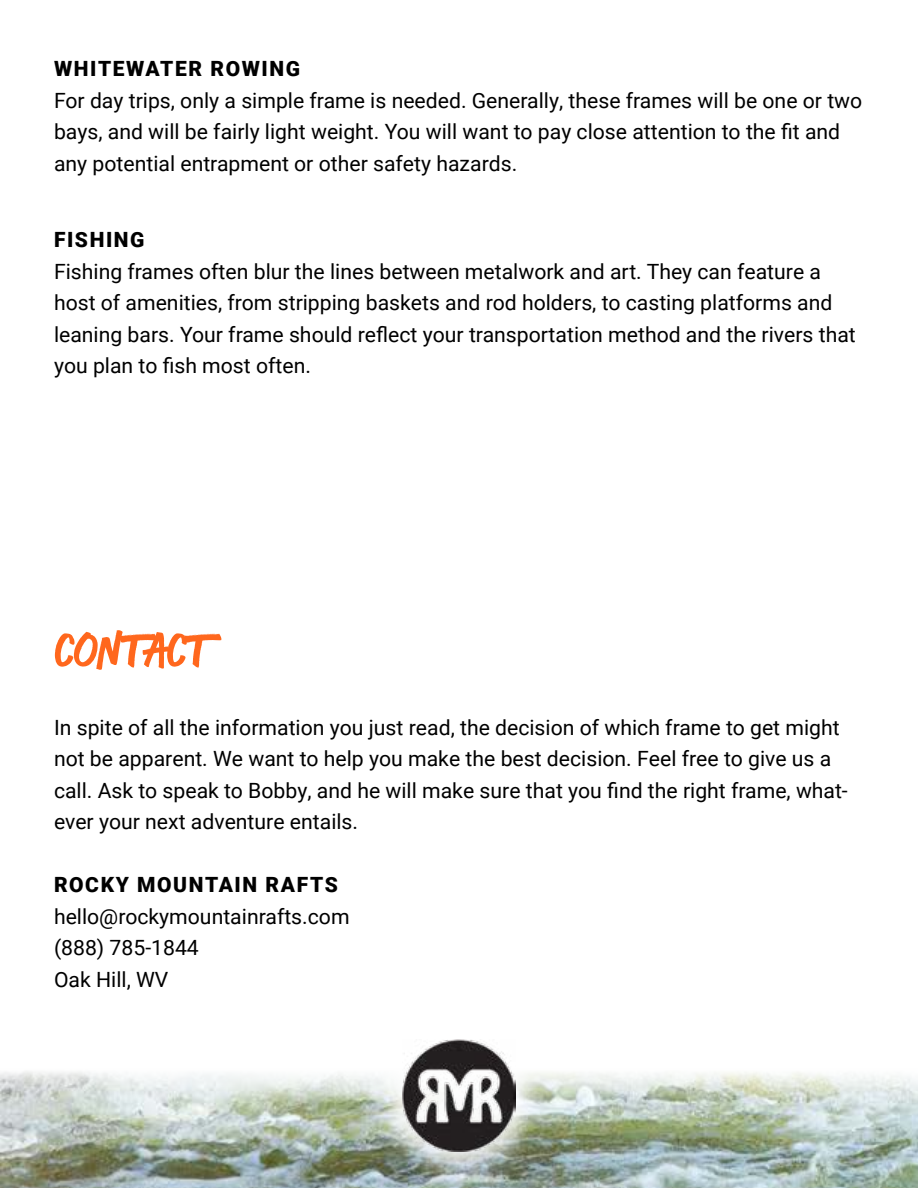
<style>
.page{position:relative;width:918px;height:1188px;background:#fff}
.page>*{position:absolute;margin:0;border:0;box-sizing:border-box;transform-origin:0 0}
.t1{font:58.5px "Sweet Sucker Punch";color:#ff671d}
.t2{font:21px/31.5px "Roboto";color:#000}
.t3{font:900 21px "Roboto";letter-spacing:.075em;color:#000}
</style>
<div class="page">
<img style="left:0;top:1071px;width:918px;height:117px">
<div style="left:366px;top:1005px;width:185px;height:183px;background:#fff;opacity:.95"></div>
<img style="left:403px;top:1040px;width:112px;height:112px">
<p class="t3" style="left:54px;top:54px;width:248px">WHITEWATER ROWING</p>
<p class="t2" style="left:54px;top:84px;width:810px">For day trips, only a simple frame is needed. Generally, these frames will be one or two bays, and will be fairly light weight. You will want to pay close attention to the fit and any potential entrapment or other safety hazards.</p>
<p class="t3" style="left:54px;top:225px;width:92px">FISHING</p>
<p class="t2" style="left:54px;top:255px;width:803px">Fishing frames often blur the lines between metalwork and art. They can feature a host of amenities, from stripping baskets and rod holders, to casting platforms and leaning bars. Your frame should reflect your transportation method and the rivers that you plan to fish most often.</p>
<h1 class="t1" style="left:54px;top:612px;width:156px">CONTACT</h1>
<p class="t2" style="left:54px;top:711px;width:795px">In spite of all the information you just read, the decision of which frame to get might not be apparent. We want to help you make the best decision. Feel free to give us a call. Ask to speak to Bobby, and he will make sure that you find the right frame, what&shy;ever your next adventure entails.</p>
<p class="t3" style="left:54px;top:870px;width:285px">ROCKY MOUNTAIN RAFTS</p>
<p class="t2" style="left:54px;top:900px;width:297px">hello@rockymountainrafts.com (888) 785-1844<br>Oak Hill, WV</p>
</div>
